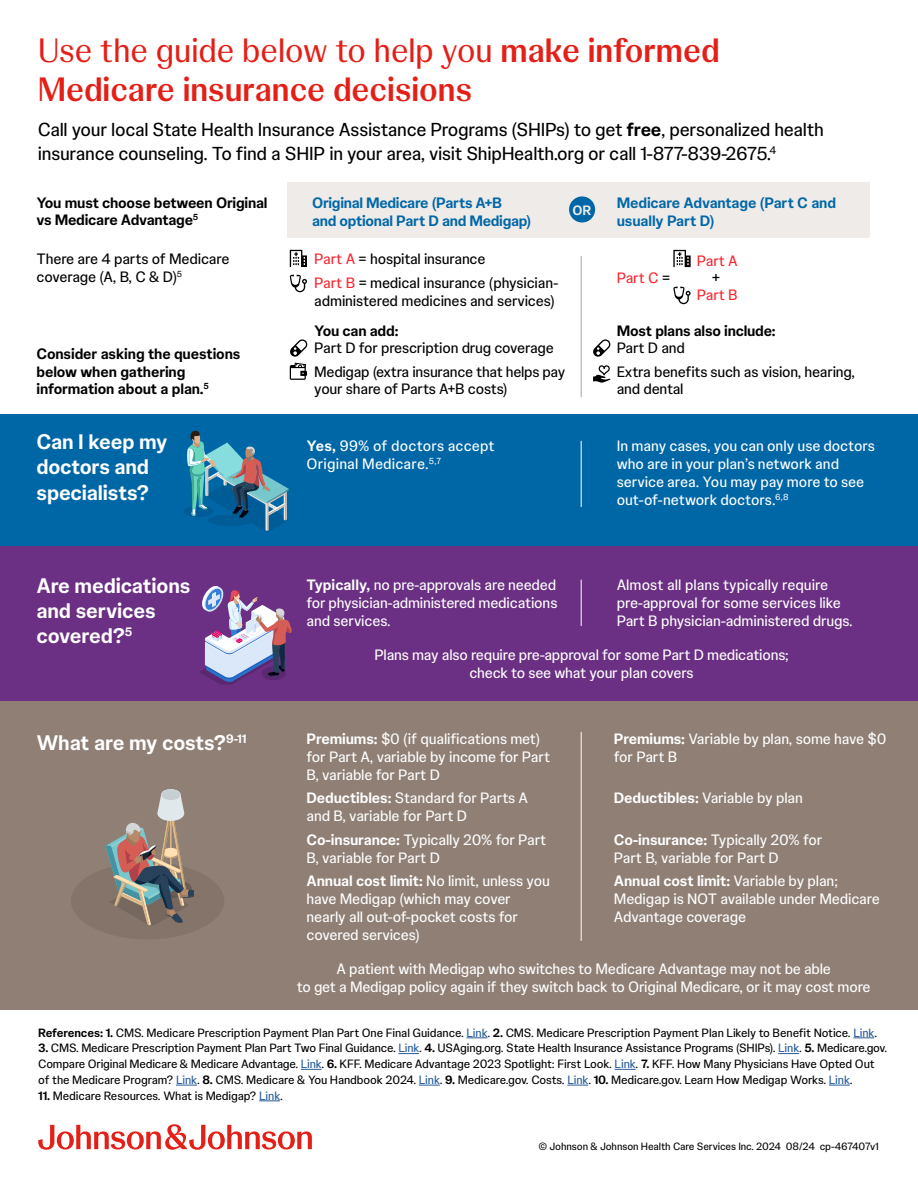
<style>
.page{position:relative;width:918px;height:1188px;background:#fff}
.page>*{position:absolute;margin:0;border:0;box-sizing:border-box;transform-origin:0 0}
.t1{font:700 33.6px/39px "Johnson Display";color:#e41f17}
.t2{font:700 21px/25.2px "Johnson Text";letter-spacing:-.01em;color:#fff}
.t3{font:18.75px/24px "Johnson Text";letter-spacing:-.015em;color:#000}
.t4{font:15.75px "Johnson Text";color:#000}
.t5{font:15px/18px "Johnson Text";letter-spacing:-.01em;color:#fff}
.t6{font:15px/24px "Johnson Text";letter-spacing:-.015em;color:#000}
.t7{font:700 15px/17.2px "Johnson Text";letter-spacing:-.01em;color:#000}
.t8{font:700 15px/18px "Johnson Text";letter-spacing:-.02em;color:#0067a7}
.t9{font:15px/18px "Johnson Text";letter-spacing:.01em;color:#fff}
.t10{font:15px "Johnson Text";letter-spacing:-.01em;color:#fa2630}
.t11{font:700 13.5px "Johnson Text";color:#eeebe8}
.t12{font:12px/15.8px "Johnson Text";letter-spacing:-.015em;color:#000}
.t13{font:10.5px "Johnson Text";letter-spacing:-.01em;color:#000}
.s1{font-weight:400}
.s2{font-weight:700}
.s3{color:#fa2630}
.s4{color:#000}
.s5{color:#275b9b}
</style>
<div class="page">
<svg style="left:38px;top:1124px;width:274px;height:26px"></svg>
<div style="left:287px;top:183px;width:582px;height:55px;background:#eeebe8"></div>
<div style="left:0;top:414px;width:918px;height:136px;background:#0067a7"></div>
<div style="left:0;top:546px;width:918px;height:156px;background:#6b2f84"></div>
<div style="left:0;top:701px;width:918px;height:309px;background:#8f7f75"></div>
<div style="left:184px;top:505px;width:29px;height:12px;background:#005c96;border-radius:50%"></div>
<svg style="left:186px;top:430px;width:103px;height:102px"></svg>
<hr style="left:581px;top:441px;width:1px;height:66px;background:#fff">
<hr style="left:581px;top:256px;width:1px;height:141px;background:#afa299">
<div style="left:71px;top:862px;width:153px;height:77px;background:#84746a;border-radius:50%"></div>
<svg style="left:106px;top:789px;width:88px;height:137px"></svg>
<hr style="left:581px;top:732px;width:1px;height:209px;background:#fff">
<svg style="left:200px;top:586px;width:92px;height:99px"></svg>
<hr style="left:581px;top:580px;width:1px;height:46px;background:#fff">
<div style="left:569px;top:196px;width:26px;height:27px;background:#0067a7;border-radius:50%"></div>
<svg style="left:467px;top:1038px;width:21px;height:1px"></svg>
<svg style="left:853px;top:1038px;width:21px;height:1px"></svg>
<svg style="left:398px;top:1053px;width:21px;height:1px"></svg>
<svg style="left:778px;top:1053px;width:21px;height:1px"></svg>
<svg style="left:301px;top:1069px;width:21px;height:1px"></svg>
<svg style="left:615px;top:1069px;width:21px;height:1px"></svg>
<svg style="left:176px;top:1085px;width:21px;height:1px"></svg>
<svg style="left:419px;top:1085px;width:21px;height:1px"></svg>
<svg style="left:567px;top:1085px;width:21px;height:1px"></svg>
<svg style="left:829px;top:1085px;width:21px;height:1px"></svg>
<svg style="left:259px;top:1101px;width:21px;height:1px"></svg>
<svg style="left:290px;top:250px;width:17px;height:17px"></svg>
<svg style="left:673px;top:250px;width:18px;height:17px"></svg>
<svg style="left:290px;top:275px;width:17px;height:17px"></svg>
<svg style="left:673px;top:287px;width:18px;height:17px"></svg>
<svg style="left:593px;top:339px;width:17px;height:18px"></svg>
<svg style="left:290px;top:339px;width:17px;height:18px"></svg>
<svg style="left:593px;top:365px;width:17px;height:18px"></svg>
<svg style="left:290px;top:363px;width:17px;height:17px"></svg>
<h1 class="t1" style="left:38px;top:28px;width:684px"><span class="s1">Use the guide below to help you</span> make informed<br>Medicare insurance decisions</h1>
<p class="t3" style="left:38px;top:116px;width:788px">Call your local State Health Insurance Assistance Programs (SHIPs) to get <span class="s2">free</span>, personalized health insurance counseling. To find a SHIP in your area, visit ShipHealth.org or call 1-877-839-2675.<sup>4</sup></p>
<p class="t7" style="left:36px;top:193px;width:233px">You must choose between Original vs Medicare Advantage<sup>5</sup></p>
<p class="t6" style="left:36px;top:250px;width:194px;line-height:17.2px">There are 4 parts of Medicare coverage (A, B, C &amp; D)<sup>5</sup></p>
<p class="t7" style="left:36px;top:344px;width:205px">Consider asking the questions below when gathering information about a plan.<sup>5</sup></p>
<p class="t8" style="left:312px;top:193px;width:221px">Original Medicare (Parts A+B<br>and optional Part D and Medigap)</p>
<p class="t8" style="left:617px;top:193px;width:221px">Medicare Advantage (Part C and usually Part D)</p>
<p class="t11" style="left:573px;top:199px;width:21px">OR</p>
<p class="t6" style="left:314px;top:246px;width:246px"><span class="s3">Part A</span> = hospital insurance<br><span class="s3">Part B</span> = medical insurance (physician-</p>
<p class="t6" style="left:314px;top:287px;width:242px">administered medicines and services)</p>
<p class="t7" style="left:314px;top:321px;width:86px">You can add:</p>
<p class="t6" style="left:314px;top:335px;width:253px">Part D for prescription drug coverage<br>Medigap (extra insurance that helps pay</p>
<p class="t6" style="left:314px;top:376px;width:195px">your share of Parts A+B costs)</p>
<p class="t10" style="left:617px;top:266px;width:55px">Part C <span class="s4">=</span></p>
<p class="t10" style="left:697px;top:249px;width:43px">Part A</p>
<p class="t10" style="left:697px;top:284px;width:43px">Part B</p>
<p class="t4" style="left:712px;top:266px;width:10px">+</p>
<p class="t7" style="left:617px;top:321px;width:161px">Most plans also include:</p>
<p class="t6" style="left:617px;top:335px;width:240px">Part D and<br>Extra benefits such as vision, hearing,</p>
<p class="t6" style="left:617px;top:376px;width:68px">and dental</p>
<h2 class="t2" style="left:36px;top:428px;width:133px">Can I keep my doctors and specialists?</h2>
<p class="t5" style="left:617px;top:436px;width:260px">In many cases, you can only use doctors who are in your plan’s network and service area. You may pay more to see out-of-network doctors.<sup>6,8</sup></p>
<p class="t9" style="left:307px;top:436px;width:190px"><span class="s2">Yes,</span> 99% of doctors accept<br>Original Medicare.<sup>5,7</sup></p>
<h2 class="t2" style="left:36px;top:571px;width:155px">Are medications and services covered?<sup>5</sup></h2>
<p class="t5" style="left:617px;top:575px;width:237px">Almost all plans typically require pre-approval for some services like<br>Part B physician-administered drugs.</p>
<p class="t5" style="left:307px;top:575px;width:252px;text-align:justify"><span class="s2">Typically,</span> no pre-approvals are needed for physician-administered medications and services.</p>
<p class="t5" style="left:374px;top:645px;width:416px;text-align:center">Plans may also require pre-approval for some Part D medications; check to see what your plan covers</p>
<h2 class="t2" style="left:36px;top:728px;width:211px">What are my costs?<sup>9-11</sup></h2>
<p class="t5" style="left:307px;top:729px;width:245px"><span class="s2">Premiums:</span> $0 (if qualifications met) for Part A, variable by income for Part<br>B, variable for Part D</p>
<p class="t5" style="left:307px;top:788px;width:223px"><span class="s2">Deductibles:</span> Standard for Parts A and B, variable for Part D</p>
<p class="t5" style="left:307px;top:829px;width:241px"><span class="s2">Co-insurance:</span> Typically 20% for Part<br>B, variable for Part D</p>
<p class="t5" style="left:307px;top:871px;width:245px"><span class="s2">Annual cost limit:</span> No limit, unless you have Medigap (which may cover nearly all out-of-pocket costs for covered services)</p>
<p class="t5" style="left:614px;top:729px;width:274px"><span class="s2">Premiums:</span> Variable by plan, some have $0 for Part B</p>
<p class="t5" style="left:614px;top:788px;width:191px"><span class="s2">Deductibles:</span> Variable by plan</p>
<p class="t5" style="left:614px;top:829px;width:210px"><span class="s2">Co-insurance:</span> Typically 20% for<br>Part B, variable for Part D</p>
<p class="t5" style="left:614px;top:871px;width:267px"><span class="s2">Annual cost limit:</span> Variable by plan;<br>Medigap is NOT available under Medicare<br>Advantage coverage</p>
<p class="t5" style="left:297px;top:958px;width:575px;text-align:center">A patient with Medigap who switches to Medicare Advantage may not be able<br>to get a Medigap policy again if they switch back to Original Medicare, or it may cost more</p>
<p class="t12" style="left:38px;top:1024px;width:840px"><span class="s2">References: 1.</span> CMS. Medicare Prescription Payment Plan Part One Final Guidance. <span class="s5">Link</span>. <span class="s2">2.</span> CMS. Medicare Prescription Payment Plan Likely to Benefit Notice. <span class="s5">Link</span>.</p>
<p class="t12" style="left:38px;top:1040px;width:850px"><span class="s2">3.</span> CMS. Medicare Prescription Payment Plan Part Two Final Guidance. <span class="s5">Link</span>. <span class="s2">4.</span> USAging.org. State Health Insurance Assistance Programs (SHIPs). <span class="s5">Link</span>. <span class="s2">5.</span> Medicare.gov.<br>Compare Original Medicare &amp; Medicare Advantage. <span class="s5">Link</span>. <span class="s2">6.</span> KFF. Medicare Advantage 2023 Spotlight: First Look. <span class="s5">Link</span>. <span class="s2">7.</span> KFF. How Many Physicians Have Opted Out of the Medicare Program? <span class="s5">Link</span>. <span class="s2">8.</span> CMS. Medicare &amp; You Handbook 2024. <span class="s5">Link</span>. <span class="s2">9.</span> Medicare.gov. Costs. <span class="s5">Link</span>. <span class="s2">10.</span> Medicare.gov. Learn How Medigap Works. <span class="s5">Link</span>.</p>
<p class="t12" style="left:38px;top:1087px;width:246px"><span class="s2">11.</span> Medicare Resources. What is Medigap? <span class="s5">Link</span>.</p>
<p class="t13" style="left:538px;top:1138px;width:342px">© Johnson &amp; Johnson Health Care Services Inc. 2024 08/24 cp-467407v1</p>
</div>
